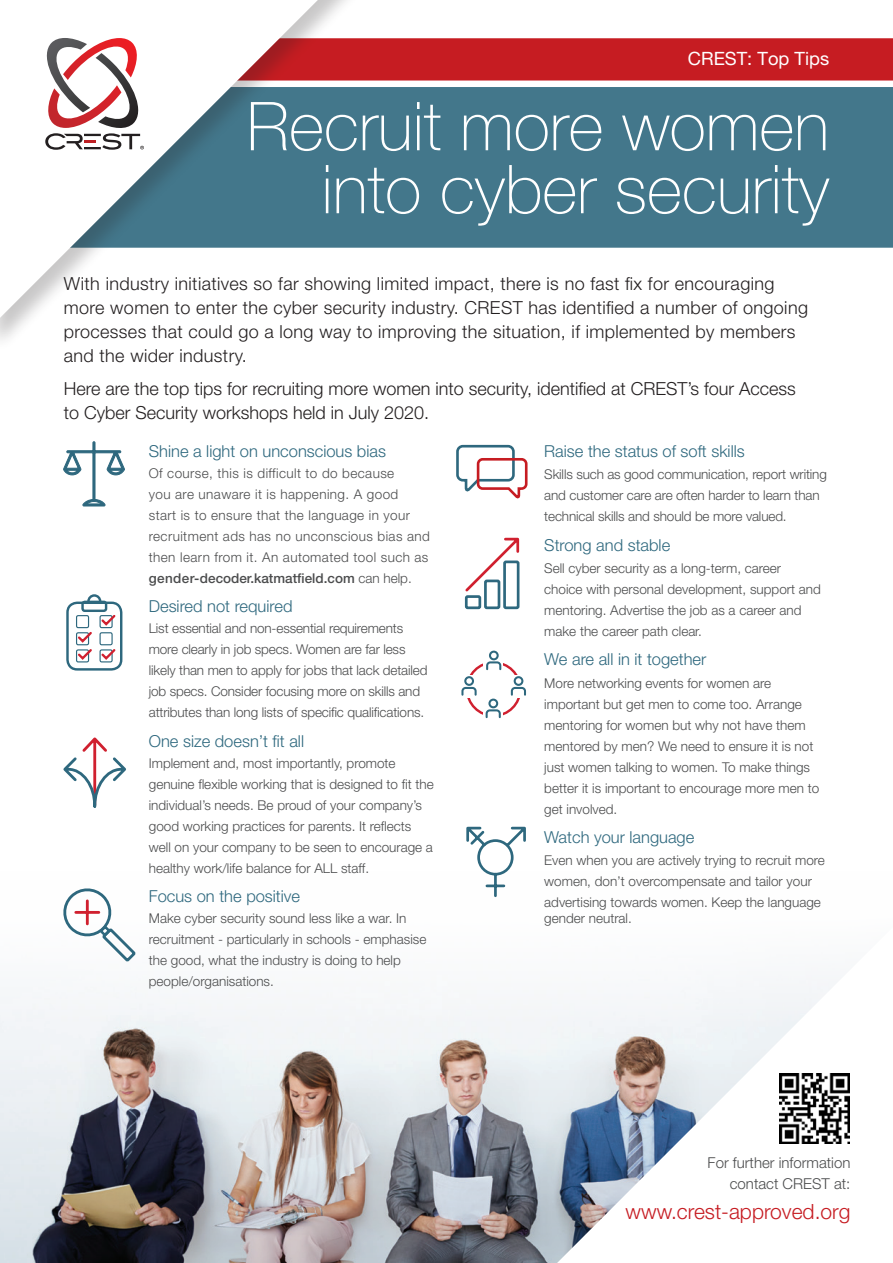
<style>
.page{position:relative;width:893px;height:1263px;background:#fff}
.page>*{position:absolute;margin:0;border:0;box-sizing:border-box;transform-origin:0 0}
.t1{font:100 67.5px/63px "Helvetica Neue LT Pro";color:#fff;text-align:right}
.text{font:300 21px "Helvetica Neue LT Pro";color:#c61c22}
.t2{font:18.3px "Helvetica Neue LT Pro";color:#fff}
.t3{font:300 18px/24px "Helvetica Neue LT Pro";letter-spacing:.02em;color:#231f20}
.t4{font:300 18px/24px "Helvetica Neue LT Pro";color:#231f20}
.text-2{font:300 16.5px "Helvetica Neue LT Pro";color:#2e687e}
.text-3{font:300 15px/21px "Helvetica Neue LT Pro";color:#4b4c4d;text-align:right}
.text-4{font:300 13.5px/21px "Helvetica Neue LT Pro";color:#4b4c4d}
.text-5{font:300 13.5px/21px "Helvetica Neue LT Pro";letter-spacing:.03em;color:#4b4c4d}
.s1{font-weight:500}
</style>
<div class="page">
<img style="left:0;top:1030px;width:543px;height:233px">
<div style="left:371px;top:38px;width:522px;height:43px;background:#c61c22"></div>
<div style="left:371px;top:87px;width:522px;height:161px;background:#43778b"></div>
<div style="left:0;top:0;width:371px;height:353px;background:#231f20;opacity:.25"></div>
<svg style="left:0;top:0;width:318px;height:318px"></svg>
<svg style="left:40px;top:38px;width:105px;height:112px"></svg>
<div style="left:543px;top:913px;width:350px;height:350px;background:#231f20;opacity:.25"></div>
<svg style="left:557px;top:927px;width:336px;height:336px"></svg>
<img style="left:779px;top:1074px;width:70px;height:70px">
<svg style="left:63px;top:441px;width:62px;height:65px"></svg>
<div style="left:66px;top:602px;width:56px;height:69px;border:2px solid #2e687e;border-radius:10px"></div>
<svg style="left:86px;top:594px;width:17px;height:7px"></svg>
<div style="left:81px;top:601px;width:26px;height:11px;border:2px solid #2e687e;border-radius:2px"></div>
<div style="left:76px;top:649px;width:13px;height:13px;border:1px solid #2e687e;border-radius:2px"></div>
<div style="left:100px;top:649px;width:13px;height:13px;border:1px solid #2e687e;border-radius:2px"></div>
<svg style="left:76px;top:615px;width:40px;height:46px"></svg>
<svg style="left:63px;top:737px;width:63px;height:71px"></svg>
<svg style="left:59px;top:888px;width:79px;height:76px"></svg>
<hr style="left:86px;top:901px;width:3px;height:23px;background:#d0202f">
<hr style="left:76px;top:911px;width:23px;height:3px;background:#d0202f">
<div style="left:100px;top:926px;width:10px;height:10px;border:3px solid #2e687e;border-radius:4px"></div>
<div style="left:489px;top:651px;width:10px;height:9px;border:2px solid #2e687e;border-radius:50%"></div>
<svg style="left:486px;top:660px;width:16px;height:11px"></svg>
<svg style="left:513px;top:676px;width:11px;height:10px"></svg>
<div style="left:514px;top:676px;width:9px;height:10px;border:2px solid #2e687e;border-radius:50%"></div>
<svg style="left:510px;top:686px;width:16px;height:10px"></svg>
<div style="left:464px;top:676px;width:10px;height:10px;border:2px solid #2e687e;border-radius:50%"></div>
<svg style="left:461px;top:686px;width:16px;height:10px"></svg>
<div style="left:488px;top:699px;width:10px;height:9px;border:2px solid #2e687e;border-radius:50%"></div>
<svg style="left:485px;top:708px;width:16px;height:11px"></svg>
<svg style="left:464px;top:537px;width:56px;height:73px"></svg>
<svg style="left:466px;top:826px;width:60px;height:72px"></svg>
<svg style="left:456px;top:444px;width:72px;height:54px"></svg>
<p class="t2" style="left:688px;top:48px;width:143px">CREST: Top Tips</p>
<p class="t1" style="left:247px;top:95px;width:584px">Recruit more women into cyber security</p>
<p class="t3" style="left:64px;top:272px;width:746px">With industry initiatives so far showing limited impact, there is no fast fix for encouraging more women to enter the cyber security industry. CREST has identified a number of ongoing processes that could go a long way to improving the situation, if implemented by members and the wider industry.</p>
<p class="t4" style="left:64px;top:376px;width:733px">Here are the top tips for recruiting more women into security, identified at CREST’s four Access to Cyber Security workshops held in July 2020.</p>
<p class="text-2" style="left:149px;top:441px;width:239px">Shine a light on unconscious bias</p>
<p class="text-5" style="left:149px;top:462px;width:283px">Of course, this is difficult to do because<br>you are unaware it is happening. A good<br>start is to ensure that the language in your recruitment ads has no unconscious bias and then learn from it. An automated tool such as <span class="s1">gender-decoder.katmatfield.com</span> can help.</p>
<p class="text-2" style="left:149px;top:596px;width:145px">Desired not required</p>
<p class="text-4" style="left:149px;top:618px;width:280px">List essential and non-essential requirements more clearly in job specs. Women are far less likely than men to apply for jobs that lack detailed job specs. Consider focusing more on skills and attributes than long lists of specific qualifications.</p>
<p class="text-2" style="left:149px;top:731px;width:157px">One size doesn’t fit all</p>
<p class="text-4" style="left:149px;top:752px;width:286px">Implement and, most importantly, promote genuine flexible working that is designed to fit the individual’s needs. Be proud of your company’s good working practices for parents. It reflects well on your company to be seen to encourage a healthy work/life balance for ALL staff.</p>
<p class="text-2" style="left:149px;top:886px;width:153px">Focus on the positive</p>
<p class="text-4" style="left:149px;top:908px;width:279px">Make cyber security sound less like a war. In recruitment - particularly in schools - emphasise the good, what the industry is doing to help people/organisations.</p>
<p class="text-2" style="left:544px;top:441px;width:202px">Raise the status of soft skills</p>
<p class="text-4" style="left:544px;top:463px;width:284px">Skills such as good communication, report writing and customer care are often harder to learn than technical skills and should be more valued.</p>
<p class="text-2" style="left:544px;top:535px;width:127px">Strong and stable</p>
<p class="text-4" style="left:544px;top:557px;width:278px">Sell cyber security as a long-term, career choice with personal development, support and mentoring. Advertise the job as a career and make the career path clear.</p>
<p class="text-2" style="left:544px;top:649px;width:164px">We are all in it together</p>
<p class="text-4" style="left:544px;top:672px;width:277px">More networking events for women are important but get men to come too. Arrange mentoring for women but why not have them mentored by men? We need to ensure it is not just women talking to women. To make things better it is important to encourage more men to get involved.</p>
<p class="text-2" style="left:544px;top:827px;width:152px">Watch your language</p>
<p class="text-4" style="left:544px;top:850px;width:282px">Even when you are actively trying to recruit more women, don’t overcompensate and tailor your advertising towards women. Keep the language</p>
<p class="text-4" style="left:544px;top:908px;width:89px">gender neutral.</p>
<p class="text-3" style="left:708px;top:1152px;width:144px">For further information contact CREST at:</p>
<p class="text" style="left:626px;top:1199px;width:226px">www.crest-approved.org</p>
</div>
